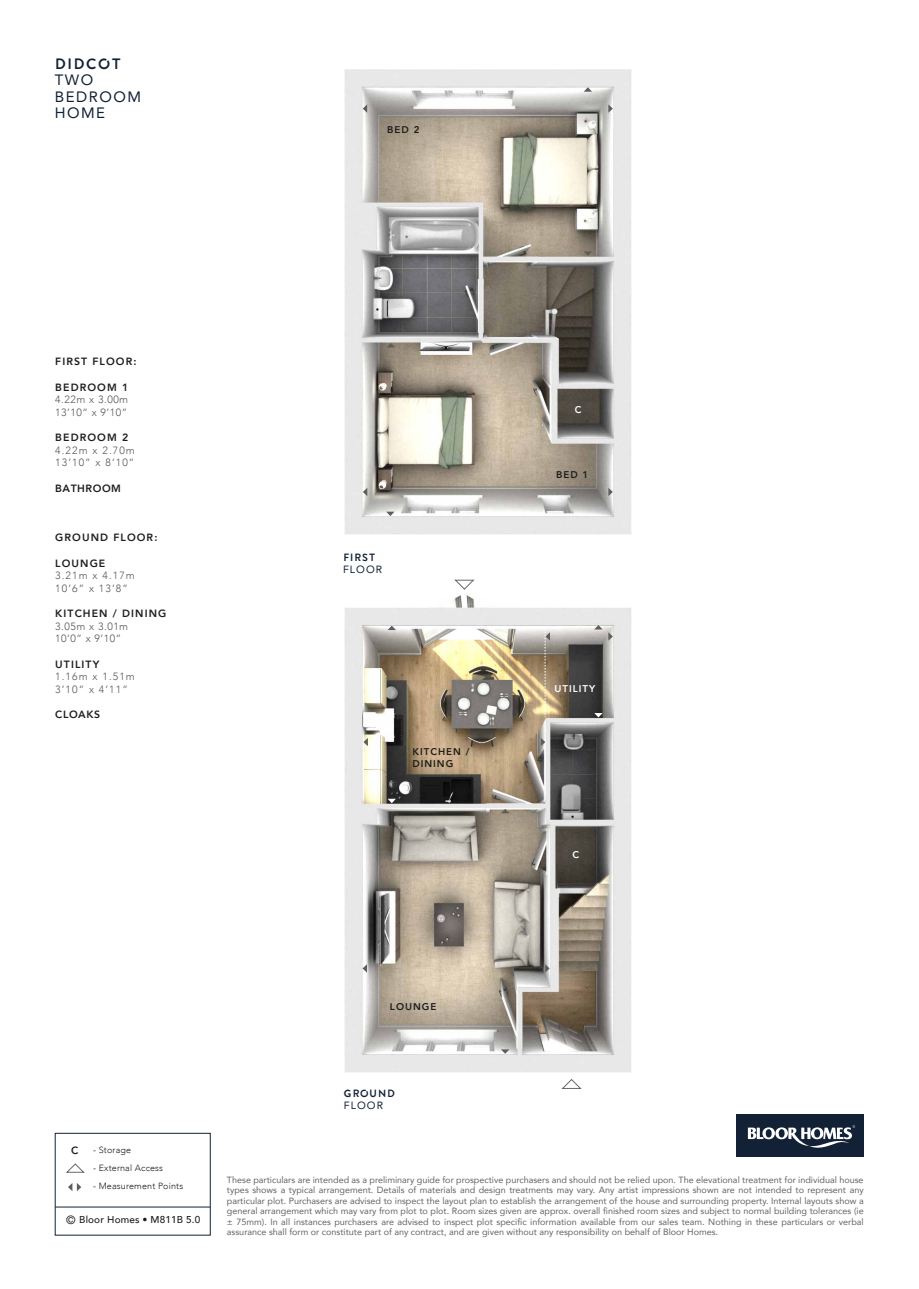
<style>
.page{position:relative;width:919px;height:1289px;background:#fff}
.page>*{position:absolute;margin:0;border:0;box-sizing:border-box;transform-origin:0 0}
.t1{font:15px/16.5px "Avenir";letter-spacing:.1em;color:#112134}
.t2{font:15px "Enso";letter-spacing:.1em;color:#112134}
.t3{font:800 10.5px "Avenir";letter-spacing:.1em;color:#1e1e1c}
.t4{font:300 10.5px/12.6px "Avenir";letter-spacing:.1em;color:#575756}
.t5{font:300 10.5px/12.6px "Avenir";letter-spacing:.05em;color:#575756}
.t6{font:10.5px "Enso";letter-spacing:.1em;color:#112134}
.t7{font:10.5px "Avenir";letter-spacing:.1em;color:#112134}
.t8{font:800 10.5px "Avenir";letter-spacing:.05em;color:#1e1e1c}
.t9{font:500 9.9px "Avenir";letter-spacing:.015em;color:#1d1d1b}
.t10{font:800 9.75px/11.7px "Avenir";letter-spacing:.1em;color:#1e1e1c}
.t11{font:800 9.75px "Avenir";letter-spacing:.1em;color:#fff}
.t12{font:9px/10.5px "Avenir";color:#636362;text-align:justify}
.t13{font:300 9px "Avenir";letter-spacing:.015em;color:#1d1d1b}
.s1{font-weight:400;font-size:11.85px}
</style>
<div class="page">
<div style="left:736px;top:1113px;width:127px;height:43px;background:#122135"></div>
<svg style="left:747px;top:1125px;width:108px;height:23px"></svg>
<hr style="left:55px;top:1206px;width:155px;height:1px;background:#112134">
<div style="left:55px;top:1132px;width:156px;height:103px;border:1px solid #112134"></div>
<svg style="left:66px;top:1163px;width:19px;height:10px"></svg>
<svg style="left:68px;top:1183px;width:13px;height:8px"></svg>
<img style="left:344px;top:69px;width:287px;height:465px">
<img style="left:344px;top:595px;width:287px;height:477px">
<svg style="left:454px;top:579px;width:21px;height:11px"></svg>
<svg style="left:561px;top:1079px;width:20px;height:10px"></svg>
<svg style="left:594px;top:625px;width:8px;height:4px"></svg>
<svg style="left:387px;top:625px;width:9px;height:5px"></svg>
<svg style="left:387px;top:343px;width:8px;height:4px"></svg>
<svg style="left:583px;top:87px;width:9px;height:5px"></svg>
<svg style="left:583px;top:251px;width:9px;height:5px"></svg>
<svg style="left:363px;top:104px;width:4px;height:9px"></svg>
<svg style="left:608px;top:104px;width:4px;height:9px"></svg>
<svg style="left:363px;top:488px;width:4px;height:8px"></svg>
<svg style="left:608px;top:488px;width:4px;height:8px"></svg>
<svg style="left:386px;top:511px;width:8px;height:5px"></svg>
<svg style="left:387px;top:798px;width:9px;height:5px"></svg>
<svg style="left:501px;top:1049px;width:8px;height:4px"></svg>
<svg style="left:501px;top:808px;width:8px;height:5px"></svg>
<svg style="left:362px;top:964px;width:5px;height:8px"></svg>
<svg style="left:545px;top:964px;width:4px;height:8px"></svg>
<svg style="left:594px;top:713px;width:8px;height:4px"></svg>
<svg style="left:363px;top:738px;width:5px;height:8px"></svg>
<svg style="left:540px;top:738px;width:5px;height:8px"></svg>
<svg style="left:608px;top:632px;width:4px;height:8px"></svg>
<svg style="left:544px;top:626px;width:6px;height:91px"></svg>
<h1 class="t2" style="left:55px;top:52px;width:68px">DIDCOT</h1>
<h1 class="t1" style="left:55px;top:71px;width:88px">TWO<br>BEDROOM<br>HOME</h1>
<p class="t10" style="left:387px;top:123px;width:34px">BED 2</p>
<p class="t3" style="left:55px;top:351px;width:83px">FIRST FLOOR:</p>
<p class="t3" style="left:55px;top:377px;width:74px">BEDROOM 1</p>
<p class="t5" style="left:55px;top:393px;width:74px">4.22m x 3.00m<br>13’10” x 9’10”</p>
<p class="t3" style="left:55px;top:428px;width:74px">BEDROOM 2</p>
<p class="t4" style="left:55px;top:444px;width:81px">4.22m x 2.70m<br>13’10” x 8’10”</p>
<p class="t8" style="left:55px;top:478px;width:67px">BATHROOM</p>
<p class="t3" style="left:55px;top:527px;width:104px">GROUND FLOOR:</p>
<p class="t3" style="left:55px;top:553px;width:52px">LOUNGE</p>
<p class="t4" style="left:55px;top:569px;width:81px">3.21m x 4.17m<br>10’6” x 13’8”</p>
<p class="t3" style="left:55px;top:604px;width:112px">KITCHEN / DINING</p>
<p class="t5" style="left:55px;top:620px;width:74px">3.05m x 3.01m<br>10’0” x 9’10”</p>
<p class="t3" style="left:55px;top:654px;width:45px">UTILITY</p>
<p class="t4" style="left:55px;top:670px;width:81px">1.16m x 1.51m<br>3’10” x 4’11”</p>
<p class="t3" style="left:55px;top:704px;width:46px">CLOAKS</p>
<p class="t6" style="left:343px;top:549px;width:34px">FIRST</p>
<p class="t7" style="left:343px;top:561px;width:41px">FLOOR</p>
<p class="t10" style="left:412px;top:745px;width:59px">KITCHEN /<br>DINING</p>
<p class="t11" style="left:574px;top:401px;width:8px">C</p>
<p class="t10" style="left:556px;top:468px;width:34px">BED 1</p>
<p class="t11" style="left:554px;top:680px;width:42px">UTILITY</p>
<p class="t11" style="left:572px;top:846px;width:8px">C</p>
<p class="t10" style="left:390px;top:1000px;width:48px">LOUNGE</p>
<p class="t3" style="left:71px;top:1140px;width:9px">C</p>
<p class="t13" style="left:93px;top:1144px;width:39px">- Storage</p>
<p class="t13" style="left:93px;top:1162px;width:71px">- External Access</p>
<p class="t13" style="left:93px;top:1180px;width:91px">- Measurement Points</p>
<p class="t9" style="left:66px;top:1211px;width:136px"><span class="s1">©</span> Bloor Homes • M811B 5.0</p>
<p class="t6" style="left:344px;top:1084px;width:53px">GROUND</p>
<p class="t7" style="left:344px;top:1096px;width:41px">FLOOR</p>
<p class="t12" style="left:227px;top:1173px;width:638px">These particulars are intended as a preliminary guide for prospective purchasers and should not be relied upon. The elevational treatment for individual house types shows a typical arrangement. Details of materials and design treatments may vary. Any artist impressions shown are not intended to represent any particular plot. Purchasers are advised to inspect the layout plan to establish the arrangement of the house and surrounding property. Internal layouts show a general arrangement which may vary from plot to plot. Room sizes given are approx. overall finished room sizes and subject to normal building tolerances (ie ± 75mm). In all instances purchasers are advised to inspect plot specific information available from our sales team. Nothing in these particulars or verbal assurance shall form or constitute part of any contract, and are given without any responsibility on behalf of Bloor Homes.</p>
</div>
